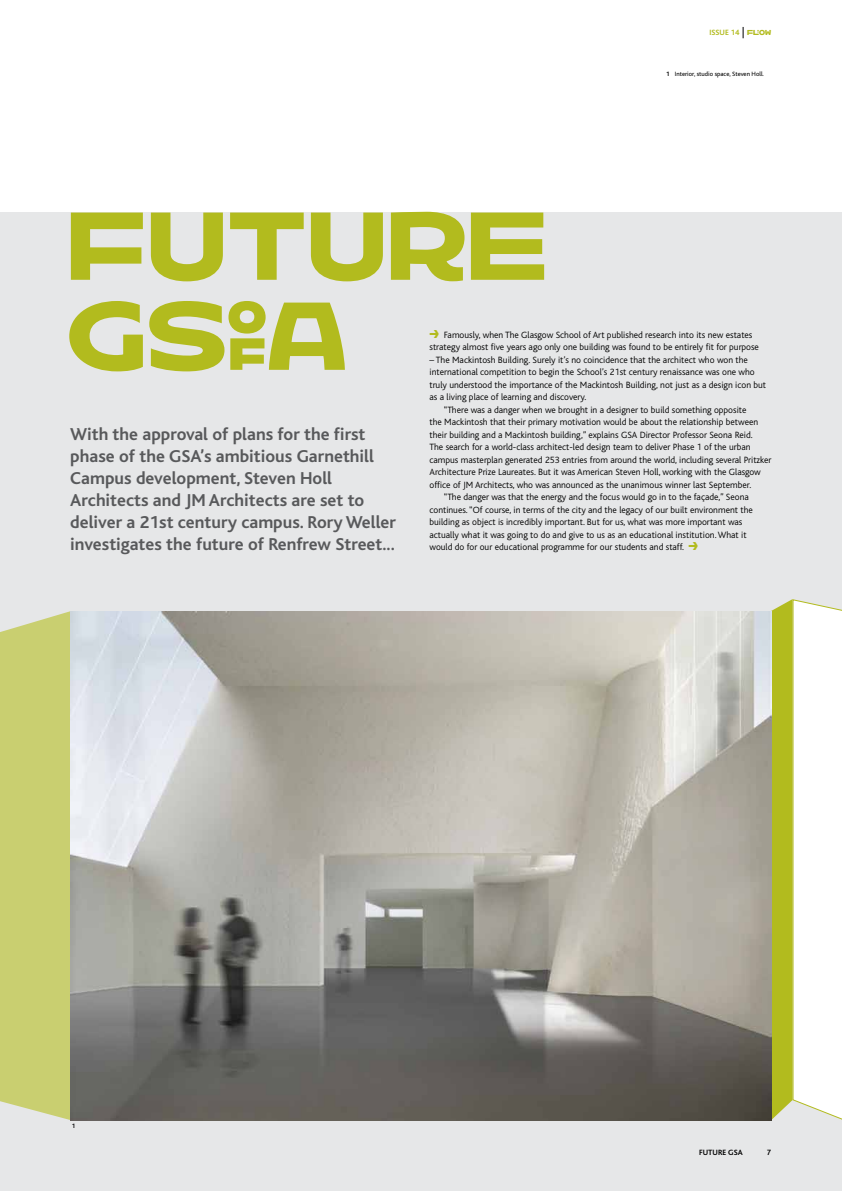
<style>
.page{position:relative;width:842px;height:1191px;background:#fff}
.page>*{position:absolute;margin:0;border:0;box-sizing:border-box;transform-origin:0 0}
.t1{font:80px/90px "Hothouse";color:#b2bb1e}
.t2{font:700 18px/22px "Bliss";color:#58595b}
.t3{font:300 9.5px/12.5px "Bliss";color:#000}
.t4{font:700 8px "Bliss";color:#b2bb1e}
.t5{font:700 8px "Bliss";color:#000}
.t6{font:6.5px "Bliss";color:#000}
.t7{font:700 6.5px "Bliss";color:#000}
.s1{font-family:"Hothouse";font-weight:400;font-size:6px}
.s2{font-weight:700}
.s3{font-family:"Hothouse";font-weight:400;color:#b2bb1e}
</style>
<div class="page">
<div style="left:0;top:213px;width:842px;height:978px;background:#e6e7e8"></div>
<svg style="left:771px;top:599px;width:71px;height:522px;background:#e6e8ba"></svg>
<div style="left:0;top:611px;width:71px;height:509px;background:#c9cf70"></div>
<img style="left:71px;top:611px;width:700px;height:509px">
<p class="t4" style="left:710px;top:28px;width:63px">ISSUE 14 <span class="s1">FLOW</span></p>
<p class="t6" style="left:666px;top:70px;width:99px"><span class="s2">1</span> Interior, studio space, Steven Holl.</p>
<h1 class="t1" style="left:67px;top:201px;width:475px">FUTURE<br>GS≤A</h1>
<p class="t3" style="left:429px;top:328px;width:331px"><span class="s3">&gt;</span> Famously, when The Glasgow School of Art published research into its new estates strategy almost five years ago only one building was found to be entirely fit for purpose</p>
<p class="t3" style="left:429px;top:353px;width:320px">– The Mackintosh Building. Surely it’s no coincidence that the architect who won the</p>
<p class="t3" style="left:429px;top:366px;width:327px">international competition to begin the School’s 21st century renaissance was one who</p>
<p class="t3" style="left:429px;top:378px;width:338px">truly understood the importance of the Mackintosh Building, not just as a design icon but</p>
<p class="t3" style="left:429px;top:391px;width:158px">as a living place of learning and discovery.</p>
<p class="t3" style="left:444px;top:403px;width:304px">“There was a danger when we brought in a designer to build something opposite</p>
<p class="t3" style="left:429px;top:416px;width:330px">the Mackintosh that their primary motivation would be about the relationship between</p>
<p class="t3" style="left:429px;top:428px;width:325px">their building and a Mackintosh building,” explains GSA Director Professor Seona Reid.</p>
<p class="t3" style="left:429px;top:441px;width:323px">The search for a world-class architect-led design team to deliver Phase 1 of the urban</p>
<p class="t3" style="left:429px;top:453px;width:343px">campus masterplan generated 253 entries from around the world, including several Pritzker</p>
<p class="t3" style="left:429px;top:466px;width:333px">Architecture Prize Laureates. But it was American Steven Holl, working with the Glasgow</p>
<p class="t3" style="left:429px;top:478px;width:323px">office of JM Architects, who was announced as the unanimous winner last September.</p>
<p class="t3" style="left:444px;top:491px;width:307px">“The danger was that the energy and the focus would go in to the façade,” Seona</p>
<p class="t3" style="left:429px;top:503px;width:325px">continues. “Of course, in terms of the city and the legacy of our built environment the</p>
<p class="t3" style="left:429px;top:516px;width:314px">building as object is incredibly important. But for us, what was more important was</p>
<p class="t3" style="left:429px;top:528px;width:319px">actually what it was going to do and give to us as an educational institution. What it</p>
<p class="t3" style="left:429px;top:541px;width:270px">would do for our educational programme for our students and staff. <span class="s3">&gt;</span></p>
<p class="t2" style="left:70px;top:424px;width:327px">With the approval of plans for the first phase of the GSA’s ambitious Garnethill Campus development, Steven Holl Architects and JM Architects are set to deliver a 21st century campus. Rory Weller investigates the future of Renfrew Street...</p>
<p class="t7" style="left:72px;top:1122px;width:5px">1</p>
<p class="t5" style="left:699px;top:1147px;width:45px">FUTURE GSA</p>
<p class="t5" style="left:767px;top:1147px;width:6px">7</p>
</div>
